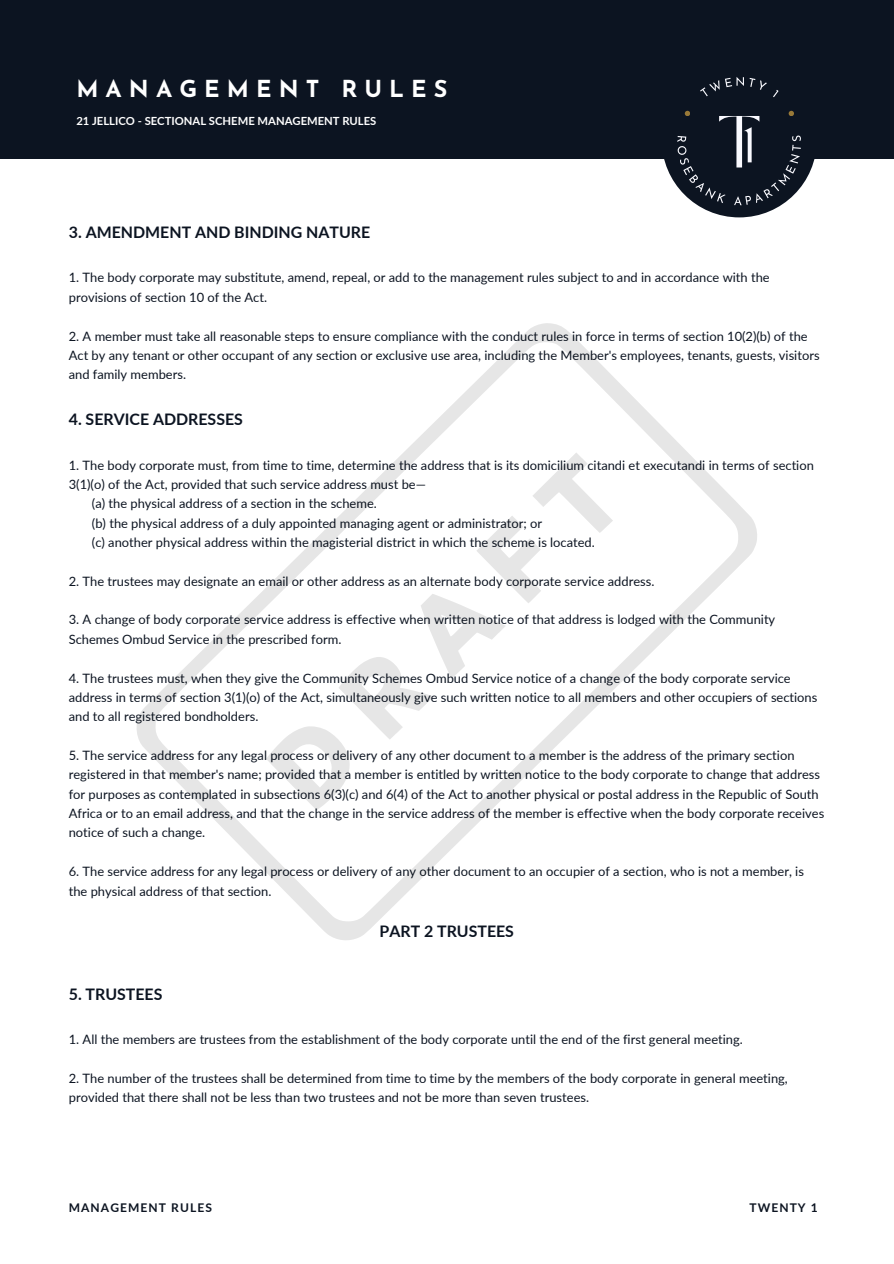
<style>
.page{position:relative;width:894px;height:1264px;background:#fff}
.page>*{position:absolute;margin:0;border:0;box-sizing:border-box;transform-origin:0 0}
.t1{font:700 23.4px "Josefin Sans";letter-spacing:.305em;color:#fff}
.t2{font:700 15.9px "Lato";color:#0c1421}
.t3{font:12.9px/19.4px "Lato";color:#0c1421}
.t4{font:700 12px "Lato";letter-spacing:.09em;color:#0c1421}
.t5{font:700 11.25px "Lato";color:#fff}
</style>
<div class="page">
<div style="left:0;top:0;width:893px;height:159px;background:#0c1421"></div>
<div style="left:661px;top:62px;width:155px;height:155px;background:#0c1421;border-radius:50%"></div>
<svg style="left:700px;top:77px;width:43px;height:19px"></svg>
<svg style="left:749px;top:78px;width:17px;height:12px"></svg>
<svg style="left:773px;top:90px;width:5px;height:7px"></svg>
<svg style="left:677px;top:111px;width:123px;height:94px"></svg>
<svg style="left:136px;top:323px;width:621px;height:617px"></svg>
<svg style="left:266px;top:452px;width:347px;height:358px"></svg>
<h1 class="t1" style="left:76px;top:80px;width:372px">MANAGEMENT RULES</h1>
<p class="t5" style="left:76px;top:114px;width:301px">21 JELLICO - SECTIONAL SCHEME MANAGEMENT RULES</p>
<p class="t2" style="left:69px;top:223px;width:303px">3. AMENDMENT AND BINDING NATURE</p>
<p class="t3" style="left:69px;top:268px;width:702px">1. The body corporate may substitute, amend, repeal, or add to the management rules subject to and in accordance with the provisions of section 10 of the Act.</p>
<p class="t3" style="left:69px;top:326px;width:752px">2. A member must take all reasonable steps to ensure compliance with the conduct rules in force in terms of section 10(2)(b) of the<br>Act by any tenant or other occupant of any section or exclusive use area, including the Member's employees, tenants, guests, visitors and family members.</p>
<p class="t2" style="left:69px;top:410px;width:176px">4. SERVICE ADDRESSES</p>
<p class="t3" style="left:69px;top:455px;width:746px">1. The body corporate must, from time to time, determine the address that is its domicilium citandi et executandi in terms of section</p>
<p class="t3" style="left:69px;top:474px;width:358px">3(1)(o) of the Act, provided that such service address must be—</p>
<p class="t3" style="left:92px;top:493px;width:286px">(a) the physical address of a section in the scheme.</p>
<p class="t3" style="left:92px;top:513px;width:451px">(b) the physical address of a duly appointed managing agent or administrator; or</p>
<p class="t3" style="left:92px;top:532px;width:504px">(c) another physical address within the magisterial district in which the scheme is located.</p>
<p class="t3" style="left:69px;top:571px;width:587px">2. The trustees may designate an email or other address as an alternate body corporate service address.</p>
<p class="t3" style="left:69px;top:609px;width:707px">3. A change of body corporate service address is effective when written notice of that address is lodged with the Community<br>Schemes Ombud Service in the prescribed form.</p>
<p class="t3" style="left:69px;top:668px;width:749px">4. The trustees must, when they give the Community Schemes Ombud Service notice of a change of the body corporate service address in terms of section 3(1)(o) of the Act, simultaneously give such written notice to all members and other occupiers of sections and to all registered bondholders.</p>
<p class="t3" style="left:69px;top:745px;width:756px">5. The service address for any legal process or delivery of any other document to a member is the address of the primary section registered in that member's name; provided that a member is entitled by written notice to the body corporate to change that address for purposes as contemplated in subsections 6(3)(c) and 6(4) of the Act to another physical or postal address in the Republic of South Africa or to an email address, and that the change in the service address of the member is effective when the body corporate receives notice of such a change.</p>
<p class="t3" style="left:69px;top:861px;width:736px">6. The service address for any legal process or delivery of any other document to an occupier of a section, who is not a member, is the physical address of that section.</p>
<p class="t2" style="left:379px;top:921px;width:136px">PART 2 TRUSTEES</p>
<p class="t2" style="left:69px;top:984px;width:95px">5. TRUSTEES</p>
<p class="t3" style="left:69px;top:1029px;width:675px">1. All the members are trustees from the establishment of the body corporate until the end of the first general meeting.</p>
<p class="t3" style="left:69px;top:1067px;width:720px">2. The number of the trustees shall be determined from time to time by the members of the body corporate in general meeting, provided that there shall not be less than two trustees and not be more than seven trustees.</p>
<p class="t4" style="left:69px;top:1200px;width:145px">MANAGEMENT RULES</p>
<p class="t4" style="left:749px;top:1200px;width:70px">TWENTY 1</p>
</div>
